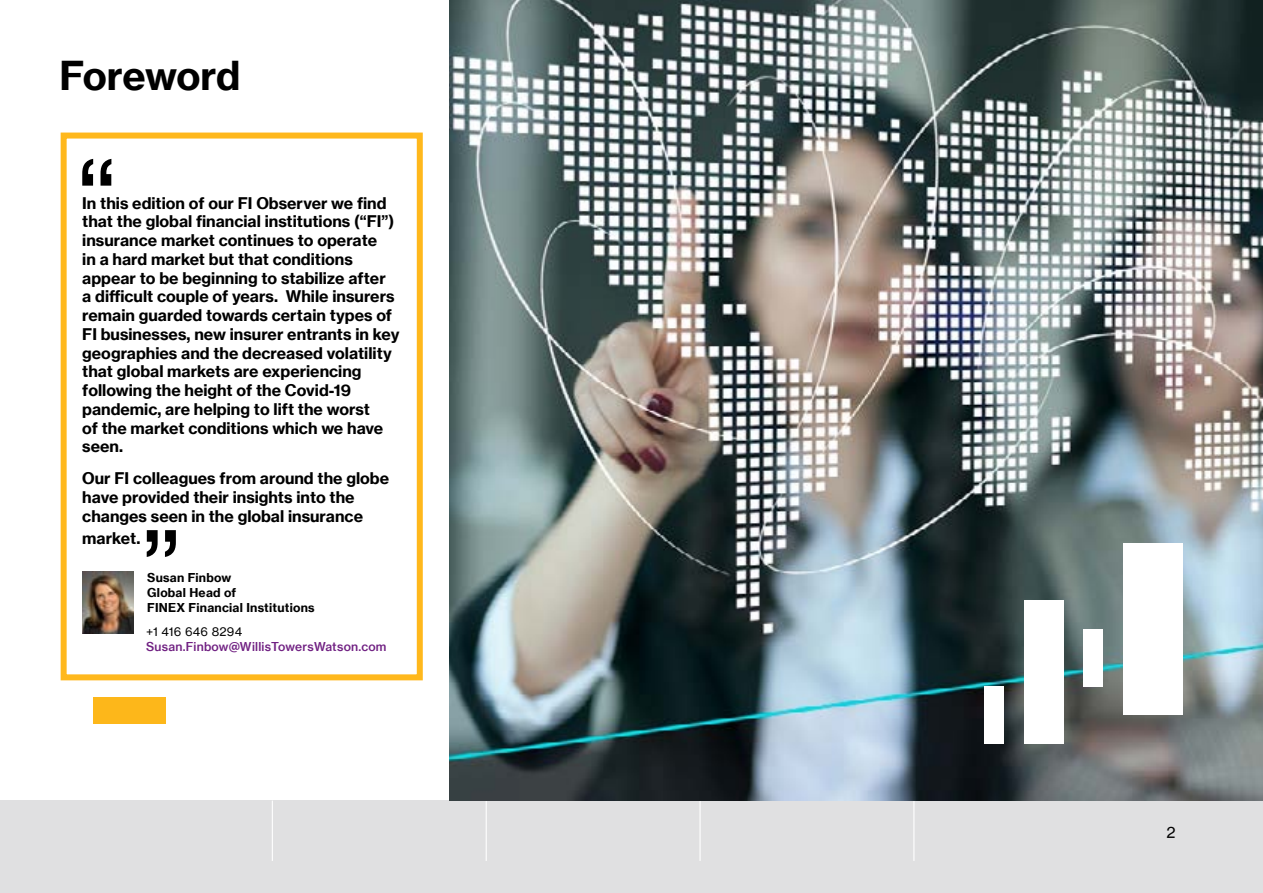
<style>
.page{position:relative;width:1263px;height:893px;background:#fff}
.page>*{position:absolute;margin:0;border:0;box-sizing:border-box;transform-origin:0 0}
.t1{font:39px "N Haas Grotesk TX Pro 75 Bd";letter-spacing:-.01em;color:#000}
.t2{font:15.75px/18.8px "N Haas Grotesk TX Pro 75 Bd";color:#000}
.t3{font:15.3px "N Haas Grotesk TX Pro 55 Rg";color:#000}
.t4{font:12px/15px "N Haas Grotesk TX Pro 75 Bd";letter-spacing:.02em;color:#000}
.t5{font:12px "N Haas Grotesk TX Pro 65 Md";letter-spacing:.02em;color:#702082}
.t6{font:12px "N Haas Grotesk TX Pro 55 Rg";letter-spacing:.02em;color:#000}
</style>
<div class="page">
<div style="left:0;top:800px;width:1263px;height:93px;background:#e0e0e1"></div>
<svg style="left:82px;top:159px;width:29px;height:27px"></svg>
<hr style="left:272px;top:801px;width:1px;height:60px;background:#fff">
<hr style="left:486px;top:801px;width:1px;height:60px;background:#fff">
<hr style="left:699px;top:801px;width:2px;height:60px;background:#fff">
<hr style="left:913px;top:801px;width:1px;height:60px;background:#fff">
<img style="left:82px;top:571px;width:52px;height:62px">
<img style="left:450px;top:0;width:813px;height:800px">
<div style="left:61px;top:133px;width:362px;height:547px;border:6px solid #ffb81c"></div>
<div style="left:94px;top:697px;width:72px;height:26px;background:#fdb71a"></div>
<svg style="left:147px;top:530px;width:29px;height:27px"></svg>
<div style="left:984px;top:687px;width:20px;height:57px;background:#fff"></div>
<div style="left:1123px;top:543px;width:59px;height:172px;background:#fff"></div>
<div style="left:1024px;top:601px;width:40px;height:143px;background:#fff"></div>
<div style="left:1083px;top:629px;width:20px;height:58px;background:#fff"></div>
<h1 class="t1" style="left:59px;top:51px;width:182px">Foreword</h1>
<p class="t2" style="left:82px;top:193px;width:319px">In this edition of our FI Observer we find that the global financial institutions (“FI”) insurance market continues to operate<br>in a hard market but that conditions appear to be beginning to stabilize after<br>a difficult couple of years. While insurers remain guarded towards certain types of FI businesses, new insurer entrants in key geographies and the decreased volatility that global markets are experiencing following the height of the Covid-19 pandemic, are helping to lift the worst<br>of the market conditions which we have seen.</p>
<p class="t2" style="left:82px;top:469px;width:308px">Our FI colleagues from around the globe have provided their insights into the changes seen in the global insurance</p>
<p class="t2" style="left:82px;top:529px;width:60px">market.</p>
<p class="t4" style="left:147px;top:570px;width:169px">Susan Finbow<br>Global Head of<br>FINEX Financial Institutions</p>
<p class="t6" style="left:146px;top:624px;width:98px">+1 416 646 8294</p>
<p class="t5" style="left:146px;top:639px;width:242px">Susan.Finbow@WillisTowersWatson.com</p>
<p class="t3" style="left:1166px;top:823px;width:11px">2</p>
</div>
